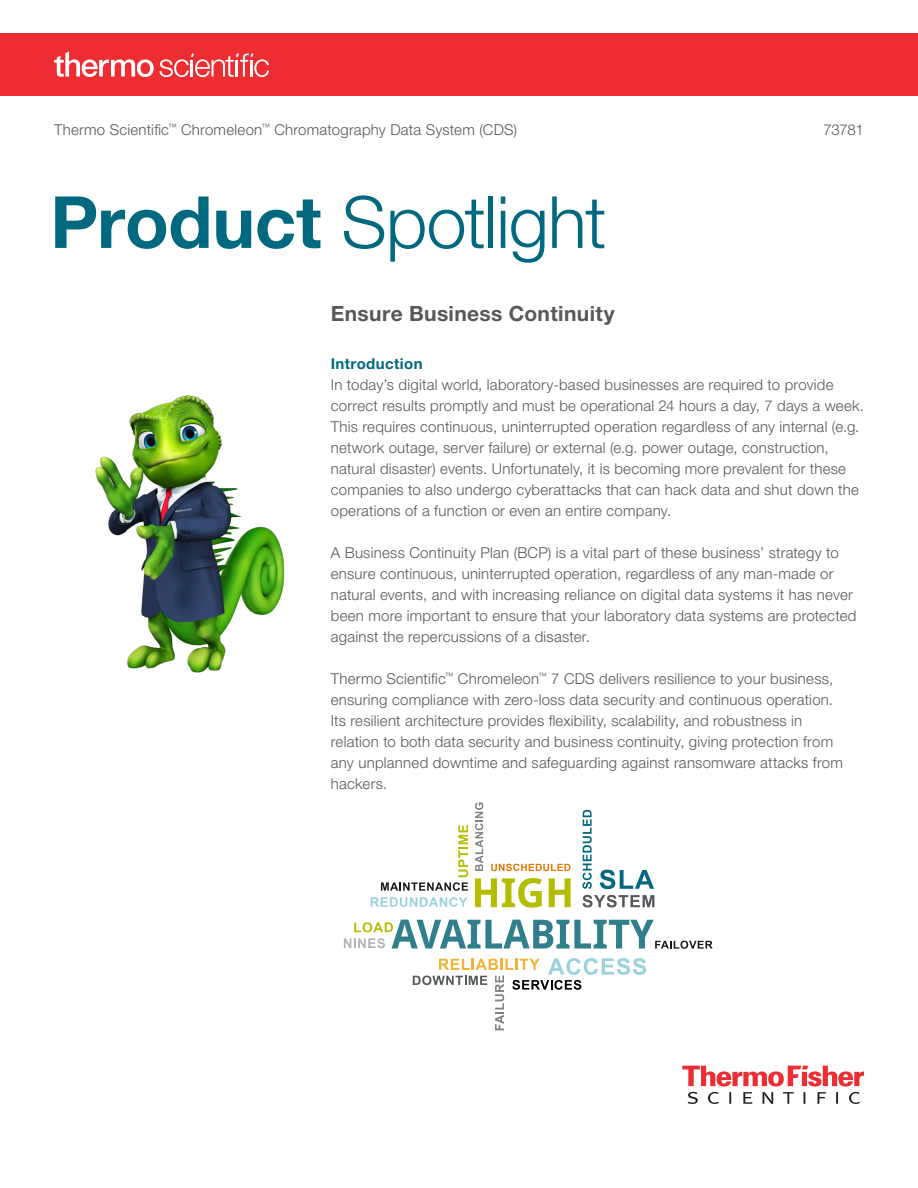
<style>
.page{position:relative;width:918px;height:1188px;background:#fff}
.page>*{position:absolute;margin:0;border:0;box-sizing:border-box;transform-origin:0 0}
.t1{font:300 72px "Helvetica Neue LTW1 G";letter-spacing:-.015em;color:#00687f}
.t2{font:700 21px "Helvetica Neue LTW1 G";letter-spacing:.015em;color:#57585a}
.t3{font:300 15px/21px "Helvetica Neue LTW1 G";letter-spacing:.015em;color:#57585a}
.t4{font:700 15px "Helvetica Neue LTW1 G";letter-spacing:.025em;color:#00687f}
.s1{font-weight:700}
</style>
<div class="page">
<svg style="left:682px;top:1066px;width:182px;height:38px"></svg>
<svg style="left:371px;top:897px;width:97px;height:10px"></svg>
<svg style="left:491px;top:864px;width:80px;height:7px"></svg>
<svg style="left:475px;top:878px;width:67px;height:30px"></svg>
<svg style="left:549px;top:878px;width:22px;height:29px"></svg>
<svg style="left:582px;top:895px;width:72px;height:12px"></svg>
<svg style="left:413px;top:958px;width:233px;height:72px"></svg>
<svg style="left:381px;top:825px;width:87px;height:66px"></svg>
<svg style="left:600px;top:870px;width:54px;height:19px"></svg>
<svg style="left:344px;top:920px;width:369px;height:29px"></svg>
<svg style="left:583px;top:810px;width:9px;height:79px"></svg>
<svg style="left:475px;top:802px;width:8px;height:69px"></svg>
<img style="left:95px;top:395px;width:190px;height:278px">
<div style="left:0;top:33px;width:918px;height:63px;background:#ee2d33"></div>
<svg style="left:54px;top:51px;width:215px;height:26px"></svg>
<p class="t3" style="left:54px;top:119px;width:465px">Thermo Scientific<sup>™</sup> Chromeleon<sup>™</sup> Chromatography Data System (CDS)</p>
<p class="t3" style="left:823px;top:119px;width:42px">73781</p>
<h1 class="t1" style="left:50px;top:178px;width:558px"><span class="s1">Product</span> Spotlight</h1>
<h2 class="t2" style="left:331px;top:301px;width:285px">Ensure Business Continuity</h2>
<p class="t4" style="left:331px;top:354px;width:93px">Introduction</p>
<p class="t3" style="left:331px;top:374px;width:535px">In today’s digital world, laboratory-based businesses are required to provide correct results promptly and must be operational 24 hours a day, 7 days a week.<br>This requires continuous, uninterrupted operation regardless of any internal (e.g. network outage, server failure) or external (e.g. power outage, construction, natural disaster) events. Unfortunately, it is becoming more prevalent for these companies to also undergo cyberattacks that can hack data and shut down the operations of a function or even an entire company.</p>
<p class="t3" style="left:331px;top:542px;width:527px">A Business Continuity Plan (BCP) is a vital part of these business’ strategy to ensure continuous, uninterrupted operation, regardless of any man-made or natural events, and with increasing reliance on digital data systems it has never been more important to ensure that your laboratory data systems are protected against the repercussions of a disaster.</p>
<p class="t3" style="left:331px;top:668px;width:514px">Thermo Scientific<sup>™</sup> Chromeleon<sup>™</sup> 7 CDS delivers resilience to your business, ensuring compliance with zero-loss data security and continuous operation.<br>Its resilient architecture provides flexibility, scalability, and robustness in relation to both data security and business continuity, giving protection from any unplanned downtime and safeguarding against ransomware attacks from hackers.</p>
</div>
